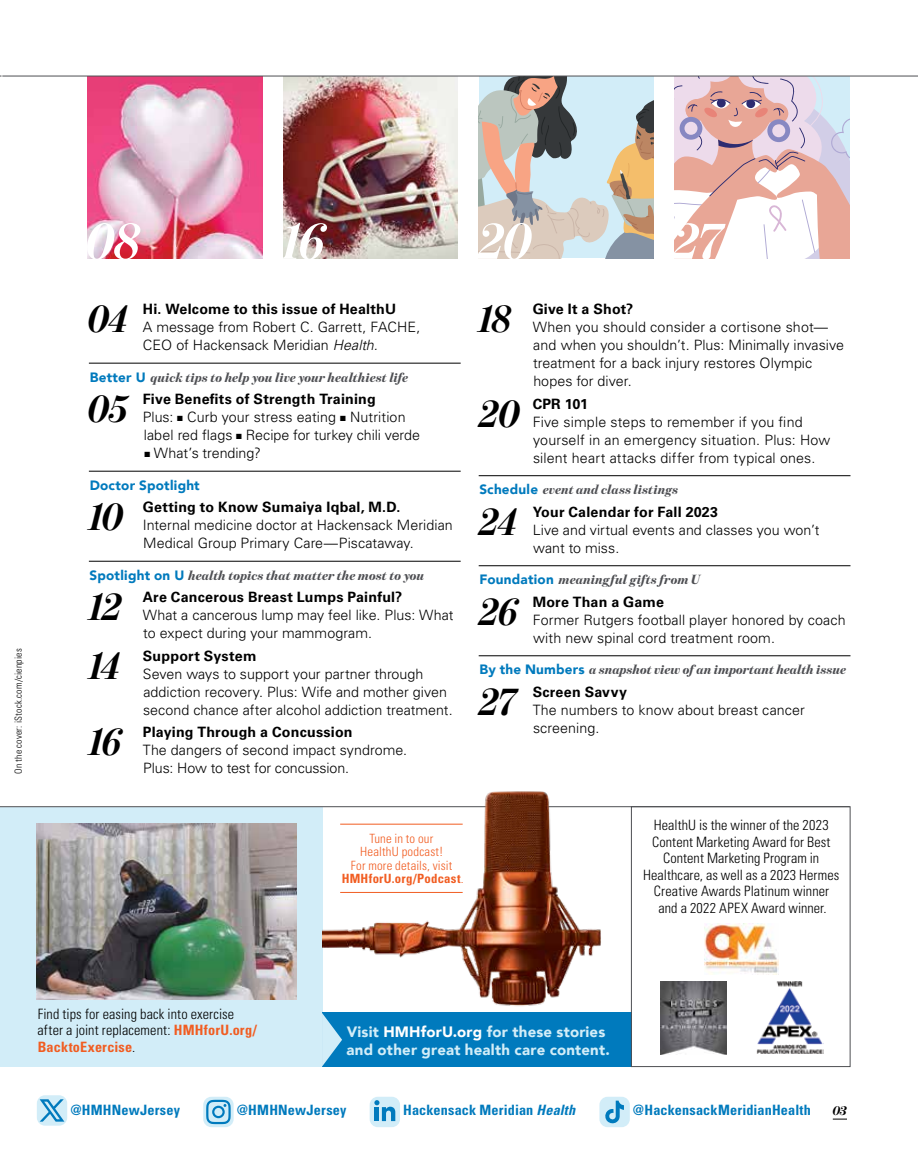
<style>
.page{position:relative;width:918px;height:1175px;background:#fff}
.page>*{position:absolute;margin:0;border:0;box-sizing:border-box;transform-origin:0 0}
.t1{font:italic 700 54px "Benton Mod Disp";letter-spacing:-.005em;color:#fff}
.t2{font:italic 700 40.5px "Benton Mod Disp";letter-spacing:-.01em;color:#000}
.t3{font:900 15px/18px "Avenir";letter-spacing:.015em;color:#d2edf8}
.t4{font:300 14.25px/18px "Univers LT Std";letter-spacing:.005em;color:#000}
.t5{font:300 condensed 14.25px/16.5px "Univers LT Std";letter-spacing:.01em;color:#000;text-align:center}
.t6{font:700 14.25px "Univers LT Std";letter-spacing:.015em;color:#000}
.t7{font:700 condensed 14.25px "Univers LT Std";letter-spacing:.01em;color:#007abd}
.t8{font:italic 900 13.5px "Benton Mod Disp";color:#4e4f53}
.t9{font:900 13.5px "Avenir";letter-spacing:.015em;color:#007abd}
.t10{font:italic 900 13.5px "Benton Mod Disp";color:#000}
.t11{font:300 condensed 12.75px/13.5px "Univers LT Std";letter-spacing:.015em;color:#f15d22;text-align:center}
.t12{font:300 condensed 9.75px "Univers LT Std";letter-spacing:.025em;color:#000}
.s1{font-style:italic}
.s2{font-family:"Avenir";font-style:normal;color:#007abd}
.s3{font-weight:700}
.s4{font-weight:700;color:#f15d22}
.s5{color:#fff}
</style>
<div class="page">
<img style="left:283px;top:77px;width:175px;height:181px">
<svg style="left:675px;top:77px;width:174px;height:181px"></svg>
<svg style="left:479px;top:77px;width:175px;height:181px;background:#c2c0b9"></svg>
<img style="left:87px;top:77px;width:175px;height:181px">
<div style="left:0;top:807px;width:322px;height:259px;background:#d2edf8"></div>
<svg style="left:833px;top:1118px;width:14px;height:1px"></svg>
<div style="left:322px;top:1012px;width:309px;height:54px;background:#007abd"></div>
<div style="left:631px;top:806px;width:219px;height:260px;border:1px solid #4e4f53"></div>
<hr style="left:0;top:806px;width:850px;height:1px;background:#4e4f53">
<img style="left:322px;top:791px;width:305px;height:221px">
<svg style="left:322px;top:1013px;width:20px;height:53px"></svg>
<hr style="left:340px;top:823px;width:123px;height:1px;background:#f15d22">
<hr style="left:340px;top:892px;width:123px;height:1px;background:#f15d22">
<hr style="left:2px;top:76px;width:916px;height:1px;background:#4e4f53">
<hr style="left:89px;top:363px;width:372px;height:1px;background:#000">
<hr style="left:89px;top:471px;width:372px;height:1px;background:#000">
<hr style="left:89px;top:561px;width:372px;height:1px;background:#000">
<hr style="left:479px;top:475px;width:371px;height:1px;background:#000">
<hr style="left:479px;top:565px;width:371px;height:1px;background:#000">
<hr style="left:479px;top:655px;width:371px;height:1px;background:#000">
<img style="left:661px;top:981px;width:65px;height:74px">
<img style="left:756px;top:981px;width:67px;height:73px">
<img style="left:704px;top:923px;width:74px;height:51px">
<img style="left:37px;top:824px;width:259px;height:175px">
<div style="left:370px;top:1096px;width:30px;height:31px;background:#d2edf8;border-radius:8px"></div>
<svg style="left:374px;top:1100px;width:21px;height:21px"></svg>
<div style="left:599px;top:1096px;width:31px;height:31px;background:#d2edf8;border-radius:8px"></div>
<svg style="left:605px;top:1100px;width:19px;height:24px"></svg>
<svg style="left:203px;top:1096px;width:31px;height:31px"></svg>
<svg style="left:206px;top:1099px;width:25px;height:25px"></svg>
<div style="left:37px;top:1095px;width:30px;height:30px;background:#d2edf8;border-radius:8px"></div>
<svg style="left:40px;top:1099px;width:24px;height:22px"></svg>
<p class="t12" style="left:13px;top:774px;width:127px;rotate:-90deg">On the cover: iStock.com/cienpies</p>
<h1 class="t1" style="left:87px;top:210px;width:55px">08</h1>
<h1 class="t1" style="left:283px;top:210px;width:43px">16</h1>
<h1 class="t1" style="left:480px;top:210px;width:54px">20</h1>
<h1 class="t1" style="left:675px;top:210px;width:49px">27</h1>
<h2 class="t2" style="left:89px;top:296px;width:42px">04</h2>
<p class="t6" style="left:143px;top:301px;width:255px">Hi. Welcome to this issue of HealthU</p>
<p class="t4" style="left:143px;top:318px;width:279px">A message from Robert C. Garrett, FACHE,<br>CEO of Hackensack Meridian <span class="s1">Health.</span></p>
<p class="t8" style="left:90px;top:369px;width:320px"><span class="s2">Better U</span> quick tips to help you live your healthiest life</p>
<h2 class="t2" style="left:89px;top:386px;width:41px">05</h2>
<p class="t4" style="left:143px;top:390px;width:279px"><span class="s3">Five Benefits of Strength Training<br></span>Plus: ■ Curb your stress eating ■ Nutrition label red flags ■ Recipe for turkey chili verde</p>
<p class="t4" style="left:144px;top:444px;width:118px">■ What’s trending?</p>
<p class="t9" style="left:90px;top:473px;width:112px">Doctor Spotlight</p>
<h2 class="t2" style="left:90px;top:494px;width:35px">10</h2>
<p class="t6" style="left:143px;top:499px;width:259px">Getting to Know Sumaiya Iqbal, M.D.</p>
<p class="t4" style="left:143px;top:516px;width:311px">Internal medicine doctor at Hackensack Meridian<br>Medical Group Primary Care—Piscataway.</p>
<p class="t8" style="left:90px;top:567px;width:336px"><span class="s2">Spotlight on U</span> health topics that matter the most to you</p>
<h2 class="t2" style="left:90px;top:584px;width:33px">12</h2>
<p class="t6" style="left:143px;top:589px;width:261px">Are Cancerous Breast Lumps Painful?</p>
<p class="t4" style="left:143px;top:606px;width:312px">What a cancerous lump may feel like. Plus: What to expect during your mammogram.</p>
<h2 class="t2" style="left:90px;top:642px;width:33px">14</h2>
<p class="t6" style="left:143px;top:647px;width:115px">Support System</p>
<p class="t4" style="left:143px;top:664px;width:311px">Seven ways to support your partner through addiction recovery. Plus: Wife and mother given second chance after alcohol addiction treatment.</p>
<h2 class="t2" style="left:90px;top:719px;width:33px">16</h2>
<p class="t6" style="left:143px;top:724px;width:211px">Playing Through a Concussion</p>
<p class="t4" style="left:143px;top:741px;width:266px">The dangers of second impact syndrome.<br>Plus: How to test for concussion.</p>
<h2 class="t2" style="left:480px;top:296px;width:33px">18</h2>
<p class="t6" style="left:533px;top:301px;width:102px">Give It a Shot?</p>
<p class="t4" style="left:533px;top:318px;width:313px">When you should consider a cortisone shot— and when you shouldn’t. Plus: Minimally invasive treatment for a back injury restores Olympic hopes for diver.</p>
<h2 class="t2" style="left:481px;top:390px;width:41px">20</h2>
<p class="t6" style="left:533px;top:395px;width:57px">CPR 101</p>
<p class="t4" style="left:533px;top:412px;width:299px">Five simple steps to remember if you find yourself in an emergency situation. Plus: How silent heart attacks differ from typical ones.</p>
<p class="t8" style="left:479px;top:482px;width:200px"><span class="s2">Schedule</span> event and class listings</p>
<h2 class="t2" style="left:481px;top:498px;width:39px">24</h2>
<p class="t6" style="left:533px;top:503px;width:187px">Your Calendar for Fall 2023</p>
<p class="t4" style="left:533px;top:520px;width:289px">Live and virtual events and classes you won’t want to miss.</p>
<p class="t8" style="left:479px;top:572px;width:223px"><span class="s2">Foundation</span> meaningful gifts from U</p>
<h2 class="t2" style="left:481px;top:588px;width:39px">26</h2>
<p class="t6" style="left:533px;top:593px;width:133px">More Than a Game</p>
<p class="t4" style="left:533px;top:610px;width:315px">Former Rutgers football player honored by coach with new spinal cord treatment room.</p>
<p class="t8" style="left:480px;top:662px;width:369px"><span class="s2">By the Numbers</span> a snapshot view of an important health issue</p>
<h2 class="t2" style="left:481px;top:678px;width:37px">27</h2>
<p class="t6" style="left:533px;top:683px;width:96px">Screen Savvy</p>
<p class="t4" style="left:533px;top:700px;width:274px">The numbers to know about breast cancer screening.</p>
<p class="t11" style="left:342px;top:831px;width:124px">Tune in to our<br>HealthU podcast!<br>For more details, visit<br><span class="s3">HMHforU.org/Podcast</span>.</p>
<p class="t5" style="left:643px;top:817px;width:198px">HealthU is the winner of the 2023<br>Content Marketing Award for Best<br>Content Marketing Program in<br>Healthcare, as well as a 2023 Hermes<br>Creative Awards Platinum winner and a 2022 APEX Award winner.</p>
<p class="t5" style="left:37px;top:1005px;width:221px;text-align:left">Find tips for easing back into exercise after a joint replacement: <span class="s4">HMHforU.org/<br>BacktoExercise</span>.</p>
<p class="t3" style="left:347px;top:1022px;width:265px">Visit <span class="s5">HMHforU.org</span> for these stories and other great health care content.</p>
<p class="t7" style="left:70px;top:1101px;width:111px">@HMHNewJersey</p>
<p class="t7" style="left:237px;top:1101px;width:111px">@HMHNewJersey</p>
<p class="t7" style="left:403px;top:1101px;width:174px">Hackensack Meridian <span class="s1">Health</span></p>
<p class="t7" style="left:633px;top:1101px;width:180px">@HackensackMeridianHealth</p>
<p class="t10" style="left:833px;top:1102px;width:16px">03</p>
</div>
